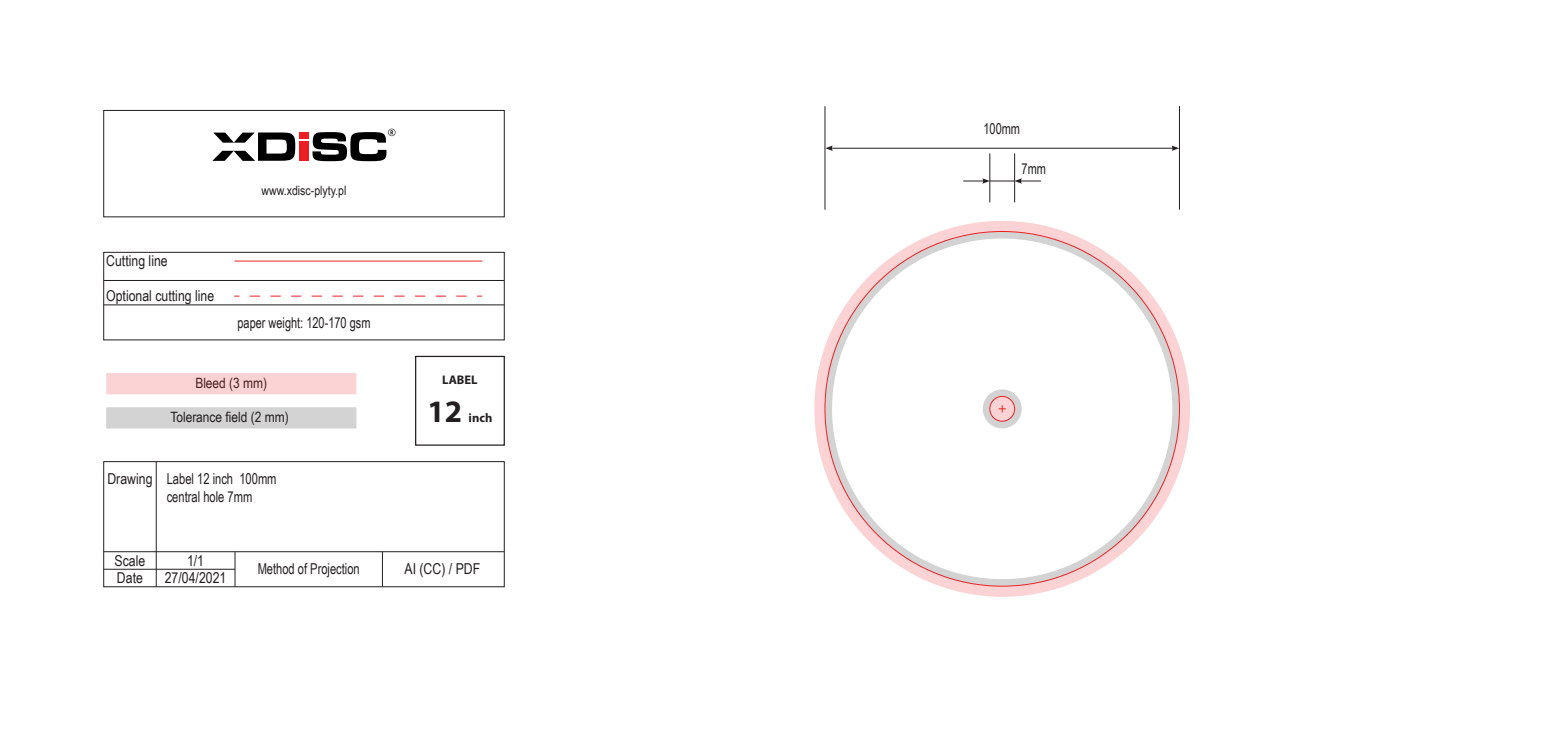
<style>
.page{position:relative;width:1547px;height:739px;background:#fff}
.page>*{position:absolute;margin:0;border:0;box-sizing:border-box;transform-origin:0 0}
.t1{font:700 31.25px "Myriad Pro";color:#231f20}
.t2{font:15px/18px "Arial Narrow";color:#231f20}
.t3{font:15px "Arial Narrow";color:#231f20;scale:.89 1}
.t4{font:15px "Arial Narrow";color:#231f20;scale:.9 1}
.t5{font:14.12px "Arial Narrow";color:#231f20}
.t6{font:12.88px "Arial Narrow";color:#231f20}
.t7{font:700 12.5px "Myriad Pro";color:#231f20}
</style>
<div class="page">
<div style="left:103px;top:461px;width:401px;height:125px;border:1px solid #231f20"></div>
<hr style="left:104px;top:551px;width:400px;height:1px;background:#231f20">
<hr style="left:156px;top:461px;width:1px;height:125px;background:#231f20">
<hr style="left:104px;top:568px;width:131px;height:1px;background:#231f20">
<hr style="left:235px;top:551px;width:1px;height:35px;background:#231f20">
<hr style="left:382px;top:551px;width:1px;height:35px;background:#231f20">
<div style="left:415px;top:355px;width:90px;height:90px;border:1px solid #231f20"></div>
<div style="left:106px;top:407px;width:250px;height:21px;background:#d3d3d3"></div>
<div style="left:103px;top:252px;width:401px;height:88px;border:1px solid #231f20"></div>
<hr style="left:104px;top:304px;width:400px;height:1px;background:#231f20">
<hr style="left:104px;top:280px;width:400px;height:1px;background:#231f20">
<div style="left:103px;top:110px;width:401px;height:107px;border:1px solid #231f20"></div>
<svg style="left:212px;top:129px;width:183px;height:32px"></svg>
<svg style="left:814px;top:221px;width:376px;height:375px"></svg>
<svg style="left:825px;top:231px;width:354px;height:355px"></svg>
<hr style="left:989px;top:153px;width:1px;height:49px;background:#231f20">
<hr style="left:1014px;top:153px;width:1px;height:49px;background:#231f20">
<svg style="left:963px;top:178px;width:78px;height:6px"></svg>
<hr style="left:824px;top:106px;width:1px;height:103px;background:#231f20">
<hr style="left:1179px;top:106px;width:1px;height:103px;background:#231f20">
<hr style="left:832px;top:148px;width:341px;height:1px;background:#231f20">
<svg style="left:825px;top:145px;width:7px;height:6px"></svg>
<svg style="left:1171px;top:145px;width:8px;height:6px"></svg>
<div style="left:106px;top:373px;width:250px;height:21px;background:#fbd3d4"></div>
<hr style="left:234px;top:261px;width:248px;height:1px;background:#eb2225">
<svg style="left:250px;top:296px;width:232px;height:1px"></svg>
<svg style="left:982px;top:389px;width:39px;height:39px"></svg>
<p class="t2" style="left:106px;top:251px;width:63px">Cutting line</p>
<p class="t2" style="left:106px;top:286px;width:110px">Optional cutting line</p>
<p class="t6" style="left:261px;top:181px;width:86px">www.xdisc-plyty.pl</p>
<p class="t3" style="left:237px;top:311px;width:151px">paper weight: 120-170 gsm</p>
<p class="t5" style="left:195px;top:372px;width:73px">Bleed (3 mm)</p>
<p class="t5" style="left:170px;top:406px;width:120px">Tolerance field (2 mm)</p>
<p class="t2" style="left:167px;top:469px;width:111px;text-indent:-59px">Drawing Label 12 inch 100mm central hole 7mm</p>
<p class="t7" style="left:442px;top:372px;width:37px">LABEL</p>
<h1 class="t1" style="left:427px;top:391px;width:36px">12</h1>
<p class="t7" style="left:468px;top:409px;width:25px">inch</p>
<p class="t2" style="left:115px;top:550px;width:32px">Scale</p>
<p class="t2" style="left:117px;top:568px;width:27px">Date</p>
<p class="t2" style="left:187px;top:550px;width:19px">1/1</p>
<p class="t2" style="left:165px;top:568px;width:63px">27/04/2021</p>
<p class="t4" style="left:258px;top:558px;width:115px">Method of Projection</p>
<p class="t2" style="left:404px;top:559px;width:77px">AI (CC) / PDF</p>
<p class="t3" style="left:983px;top:117px;width:43px">100mm</p>
<p class="t3" style="left:1021px;top:158px;width:29px">7mm</p>
</div>
